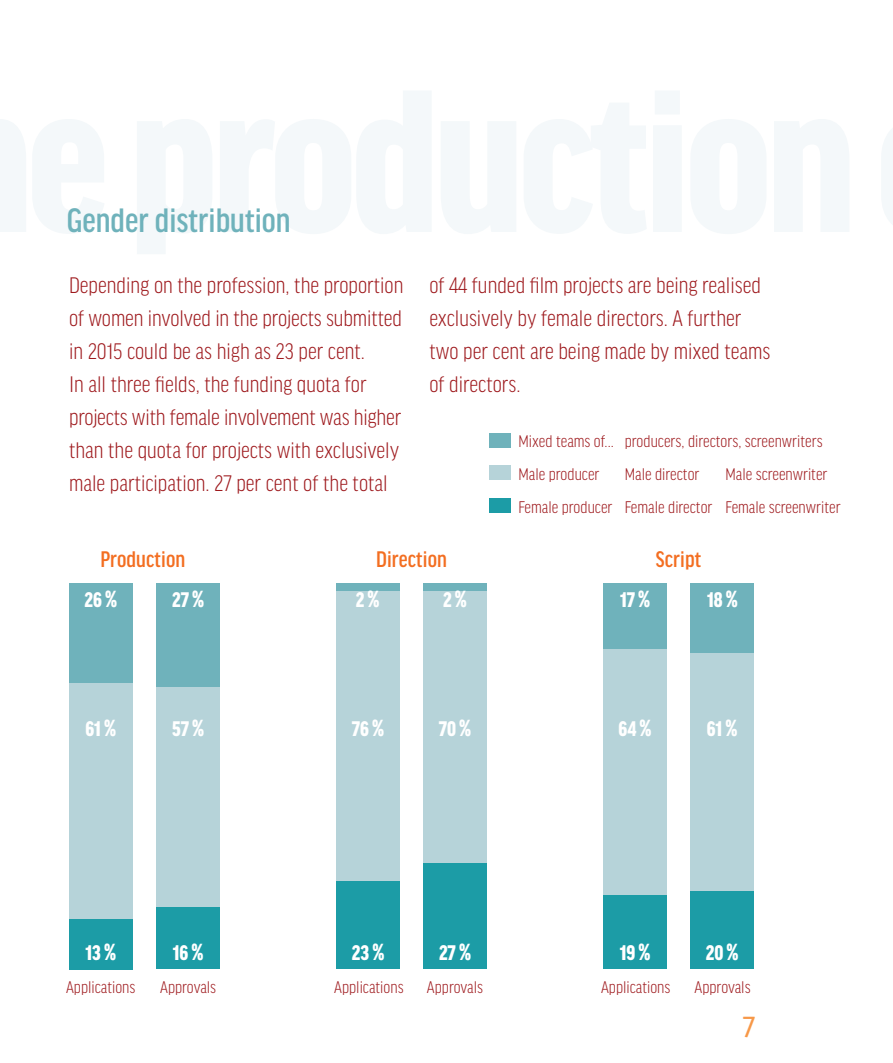
<style>
.page{position:relative;width:893px;height:1063px;background:#fff}
.page>*{position:absolute;margin:0;border:0;box-sizing:border-box;transform-origin:0 0}
.t1{font:500 condensed 36px "Good Headline Pro";color:#6fb2bb}
.t2{font:31.5px "Officina Sans";color:#f79848}
.t3{font:300 condensed 24px/33px "Good Headline Pro";color:#9e191d}
.Absatzformat_1{font:500 condensed 24px "Good Headline Pro";letter-spacing:.005em;color:#f36e21}
.t4{font:900 condensed 22.5px "Good Headline Pro";color:#fff}
.Fließ{font:300 condensed 18px "Good Headline Pro";color:#9e191d}
</style>
<div class="page">
<div style="left:489px;top:433px;width:22px;height:15px;background:#6fb2bb"></div>
<div style="left:489px;top:465px;width:22px;height:15px;background:#b6d3d9"></div>
<div style="left:489px;top:498px;width:22px;height:15px;background:#1c9ca6"></div>
<div style="left:69px;top:583px;width:64px;height:101px;background:#6fb2bb"></div>
<div style="left:69px;top:684px;width:64px;height:235px;background:#b6d3d9"></div>
<div style="left:69px;top:919px;width:64px;height:50px;background:#1c9ca6"></div>
<div style="left:156px;top:583px;width:64px;height:104px;background:#6fb2bb"></div>
<div style="left:156px;top:687px;width:64px;height:220px;background:#b6d3d9"></div>
<div style="left:156px;top:907px;width:64px;height:62px;background:#1c9ca6"></div>
<div style="left:336px;top:583px;width:63px;height:8px;background:#6fb2bb"></div>
<div style="left:336px;top:591px;width:63px;height:290px;background:#b6d3d9"></div>
<div style="left:336px;top:881px;width:63px;height:88px;background:#1c9ca6"></div>
<div style="left:423px;top:583px;width:64px;height:8px;background:#6fb2bb"></div>
<div style="left:423px;top:591px;width:64px;height:273px;background:#b6d3d9"></div>
<div style="left:423px;top:864px;width:64px;height:105px;background:#1c9ca6"></div>
<div style="left:603px;top:583px;width:63px;height:66px;background:#6fb2bb"></div>
<div style="left:603px;top:649px;width:63px;height:247px;background:#b6d3d9"></div>
<div style="left:603px;top:896px;width:63px;height:73px;background:#1c9ca6"></div>
<div style="left:690px;top:583px;width:64px;height:70px;background:#6fb2bb"></div>
<div style="left:690px;top:653px;width:64px;height:238px;background:#b6d3d9"></div>
<div style="left:690px;top:891px;width:64px;height:78px;background:#1c9ca6"></div>
<p class="t1" style="left:67px;top:201px;width:225px">Gender distribution</p>
<p class="t3" style="left:69px;top:269px;width:336px">Depending on the profession, the proportion of women involved in the projects submitted in 2015 could be as high as 23 per cent.<br>In all three fields, the funding quota for projects with female involvement was higher than the quota for projects with exclusively male participation. 27 per cent of the total</p>
<p class="t3" style="left:429px;top:269px;width:342px">of 44 funded film projects are being realised exclusively by female directors. A further two per cent are being made by mixed teams of directors.</p>
<p class="Fließ" style="left:518px;top:432px;width:306px">Mixed teams of... producers, directors, screenwriters</p>
<p class="Fließ" style="left:518px;top:465px;width:82px">Male producer</p>
<p class="Fließ" style="left:625px;top:465px;width:76px">Male director</p>
<p class="Fließ" style="left:725px;top:465px;width:104px">Male screenwriter</p>
<p class="Fließ" style="left:518px;top:498px;width:324px">Female producer Female director Female screenwriter</p>
<p class="Absatzformat_1" style="left:100px;top:546px;width:86px">Production</p>
<p class="Absatzformat_1" style="left:376px;top:546px;width:72px">Direction</p>
<p class="Absatzformat_1" style="left:656px;top:546px;width:47px">Script</p>
<p class="t4" style="left:84px;top:587px;width:34px">26 %</p>
<p class="t4" style="left:172px;top:587px;width:33px">27 %</p>
<p class="t4" style="left:356px;top:587px;width:25px">2 %</p>
<p class="t4" style="left:443px;top:587px;width:25px">2 %</p>
<p class="t4" style="left:620px;top:587px;width:32px">17 %</p>
<p class="t4" style="left:707px;top:587px;width:32px">18 %</p>
<p class="t4" style="left:85px;top:717px;width:32px">61 %</p>
<p class="t4" style="left:172px;top:717px;width:34px">57 %</p>
<p class="t4" style="left:352px;top:717px;width:34px">76 %</p>
<p class="t4" style="left:439px;top:717px;width:34px">70 %</p>
<p class="t4" style="left:618px;top:717px;width:35px">64 %</p>
<p class="t4" style="left:707px;top:717px;width:32px">61 %</p>
<p class="t4" style="left:86px;top:940px;width:32px">13 %</p>
<p class="t4" style="left:173px;top:940px;width:32px">16 %</p>
<p class="t4" style="left:352px;top:940px;width:34px">23 %</p>
<p class="t4" style="left:439px;top:940px;width:33px">27 %</p>
<p class="t4" style="left:620px;top:940px;width:32px">19 %</p>
<p class="t4" style="left:706px;top:940px;width:34px">20 %</p>
<p class="Fließ" style="left:66px;top:978px;width:71px">Applications</p>
<p class="Fließ" style="left:160px;top:978px;width:57px">Approvals</p>
<p class="Fließ" style="left:334px;top:978px;width:71px">Applications</p>
<p class="Fließ" style="left:427px;top:978px;width:57px">Approvals</p>
<p class="Fließ" style="left:601px;top:978px;width:71px">Applications</p>
<p class="Fließ" style="left:695px;top:978px;width:57px">Approvals</p>
<h2 class="t2" style="left:741px;top:1008px;width:17px">7</h2>
</div>
